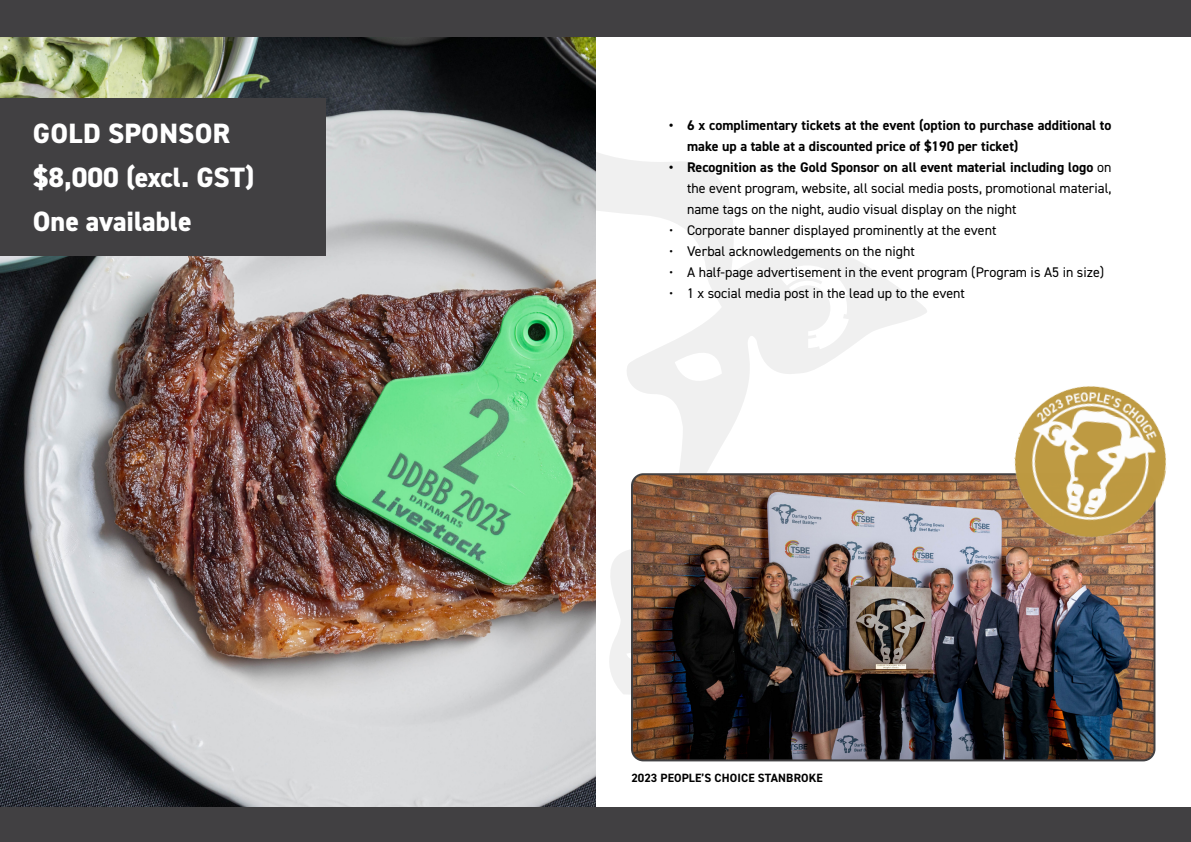
<style>
.page{position:relative;width:1191px;height:842px;background:#fff}
.page>*{position:absolute;margin:0;border:0;box-sizing:border-box;transform-origin:0 0}
.t1{font:800 28px "DIN2014";color:#fff}
.t2{font:14px/21px "DIN2014";color:#000;text-align:justify}
.t3{font:700 14px/21px "DIN2014";color:#000}
.t4{font:700 12px "DIN2014";letter-spacing:.01em;color:#000}
.s1{font-weight:700}
</style>
<div class="page">
<svg style="left:595px;top:147px;width:332px;height:549px"></svg>
<img style="left:0;top:36px;width:595px;height:772px">
<div style="left:0;top:0;width:1191px;height:36px;background:#414042"></div>
<div style="left:0;top:808px;width:1191px;height:34px;background:#414042"></div>
<div style="left:0;top:98px;width:325px;height:157px;background:#414042"></div>
<img style="left:632px;top:474px;width:522px;height:286px">
<div style="left:631px;top:473px;width:524px;height:288px;border:2px solid #414042;border-radius:11px"></div>
<img style="left:1002px;top:386px;width:165px;height:165px">
<p class="t1" style="left:33px;top:115px;width:199px">GOLD SPONSOR</p>
<p class="t1" style="left:33px;top:159px;width:223px">$8,000 (excl. GST)</p>
<p class="t1" style="left:33px;top:203px;width:160px">One available</p>
<p class="t3" style="left:687px;top:115px;width:426px;text-indent:-18px">• 6 x complimentary tickets at the event (option to purchase additional to make up a table at a discounted price of $190 per ticket)</p>
<p class="t2" style="left:687px;top:157px;width:426px;text-indent:-18px"><span class="s1">• Recognition as the Gold Sponsor on all event material including logo</span> on the event program, website, all social media posts, promotional material, name tags on the night, audio visual display on the night</p>
<p class="t2" style="left:669px;top:220px;width:329px">• Corporate banner displayed prominently at the event</p>
<p class="t2" style="left:669px;top:241px;width:247px">• Verbal acknowledgements on the night</p>
<p class="t2" style="left:669px;top:262px;width:437px">• A half-page advertisement in the event program (Program is A5 in size)</p>
<p class="t2" style="left:669px;top:283px;width:297px">• 1 x social media post in the lead up to the event</p>
<p class="t4" style="left:631px;top:770px;width:193px">2023 PEOPLE’S CHOICE STANBROKE</p>
</div>
